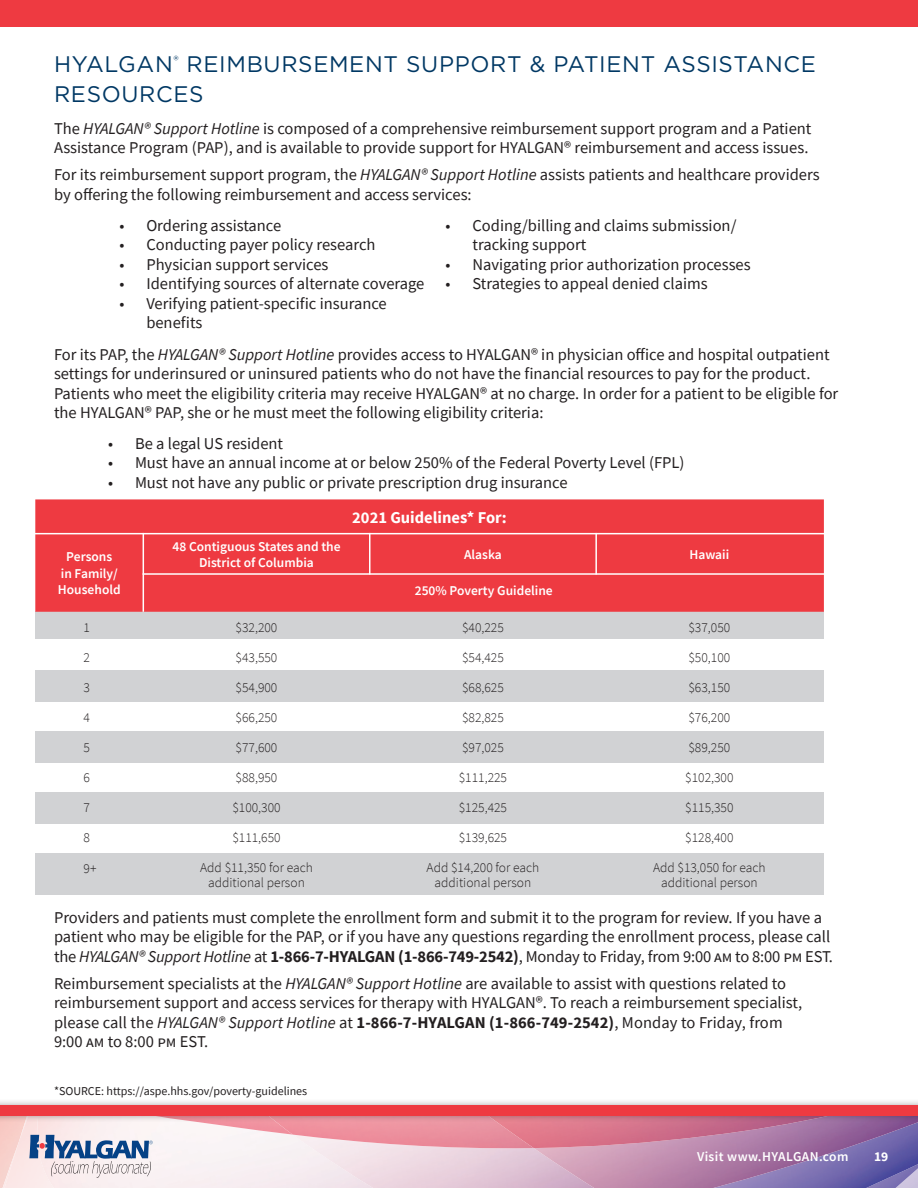
<style>
.page{position:relative;width:918px;height:1188px;background:#fff}
.page>*{position:absolute;margin:0;border:0;box-sizing:border-box;transform-origin:0 0}
.t1{font:22.5px "Gotham";letter-spacing:.03em;color:#003864}
.Body_Cop{font:16.5px/19.5px "Source Sans Pro";color:#231f20}
.t2{font:700 16.5px "Source Sans Pro";color:#fff}
.t3{font:300 13.5px "Source Sans Pro";color:#231f20}
.URL_callout{font:600 13.5px/16.5px "Source Sans Pro";color:#fff;text-align:center}
.URL_callout-2{font:600 13.5px "Source Sans Pro";letter-spacing:.03em;color:#fff}
.t4{font:700 13.5px "Source Sans Pro";color:#fff}
.Disclaimers{font:12px "Source Sans Pro";color:#231f20}
.s1{font-style:italic}
.s2{font-weight:700}
</style>
<div class="page">
<div style="left:0;top:0;width:918px;height:26px;background:#ee3a41"></div>
<img style="left:0;top:1122px;width:2px;height:66px">
<img style="left:1px;top:1142px;width:1px;height:46px">
<img style="left:2px;top:1122px;width:34px;height:66px">
<img style="left:148px;top:1122px;width:119px;height:13px">
<img style="left:267px;top:1122px;width:267px;height:28px">
<img style="left:534px;top:1122px;width:384px;height:66px">
<img style="left:487px;top:1122px;width:346px;height:26px">
<svg style="left:29px;top:1135px;width:124px;height:43px"></svg>
<div style="left:0;top:1099px;width:918px;height:23px;background:#231f20;opacity:.4"></div>
<div style="left:0;top:1105px;width:918px;height:10px;background:#ee3a41"></div>
<div style="left:35px;top:731px;width:789px;height:32px;background:#d1d2d4"></div>
<div style="left:35px;top:612px;width:789px;height:27px;background:#d1d2d4"></div>
<div style="left:35px;top:670px;width:789px;height:32px;background:#d1d2d4"></div>
<div style="left:35px;top:792px;width:789px;height:31px;background:#d1d2d4"></div>
<div style="left:35px;top:853px;width:789px;height:41px;background:#d1d2d4"></div>
<div style="left:35px;top:499px;width:789px;height:113px;background:#ee3a41"></div>
<hr style="left:143px;top:533px;width:1px;height:79px;background:#fff">
<hr style="left:143px;top:573px;width:681px;height:2px;background:#fff">
<hr style="left:369px;top:533px;width:1px;height:42px;background:#fff">
<hr style="left:595px;top:533px;width:2px;height:42px;background:#fff">
<hr style="left:31px;top:533px;width:808px;height:1px;background:#fff">
<p class="t1" style="left:54px;top:50px;width:763px">HYALGAN<sup>®</sup> REIMBURSEMENT SUPPORT &amp; PATIENT ASSISTANCE</p>
<p class="t1" style="left:54px;top:80px;width:151px">RESOURCES</p>
<p class="Body_Cop" style="left:54px;top:118px;width:759px">The <span class="s1">HYALGAN® Support Hotline</span> is composed of a comprehensive reimbursement support program and a Patient<br>Assistance Program (PAP), and is available to provide support for HYALGAN® reimbursement and access issues.</p>
<p class="Body_Cop" style="left:54px;top:165px;width:767px">For its reimbursement support program, the <span class="s1">HYALGAN® Support Hotline</span> assists patients and healthcare providers by offering the following reimbursement and access services:</p>
<p class="Body_Cop" style="left:472px;top:216px;width:265px;text-indent:-27px">• Coding/billing and claims submission/ tracking support</p>
<p class="Body_Cop" style="left:446px;top:255px;width:307px">• Navigating prior authorization processes</p>
<p class="Body_Cop" style="left:446px;top:274px;width:264px">• Strategies to appeal denied claims</p>
<p class="Body_Cop" style="left:119px;top:216px;width:164px">• Ordering assistance</p>
<p class="Body_Cop" style="left:119px;top:235px;width:258px">• Conducting payer policy research</p>
<p class="Body_Cop" style="left:119px;top:255px;width:211px">• Physician support services</p>
<p class="Body_Cop" style="left:119px;top:274px;width:307px">• Identifying sources of alternate coverage</p>
<p class="Body_Cop" style="left:146px;top:294px;width:242px;text-indent:-27px">• Verifying patient-specific insurance benefits</p>
<p class="Body_Cop" style="left:54px;top:344px;width:786px">For its PAP, the <span class="s1">HYALGAN® Support Hotline</span> provides access to HYALGAN® in physician office and hospital outpatient settings for underinsured or uninsured patients who do not have the financial resources to pay for the product.<br>Patients who meet the eligibility criteria may receive HYALGAN® at no charge. In order for a patient to be eligible for the HYALGAN® PAP, she or he must meet the following eligibility criteria:</p>
<p class="Body_Cop" style="left:108px;top:434px;width:177px">• Be a legal US resident</p>
<p class="Body_Cop" style="left:108px;top:453px;width:578px">• Must have an annual income at or below 250% of the Federal Poverty Level (FPL)</p>
<p class="Body_Cop" style="left:108px;top:473px;width:461px">• Must not have any public or private prescription drug insurance</p>
<p class="URL_callout" style="left:58px;top:549px;width:64px">Persons<br>in Family/<br>Household</p>
<p class="t3" style="left:84px;top:619px;width:8px">1</p>
<p class="t3" style="left:84px;top:649px;width:8px">2</p>
<p class="t3" style="left:84px;top:679px;width:8px">3</p>
<p class="t3" style="left:84px;top:709px;width:8px">4</p>
<p class="t3" style="left:84px;top:739px;width:8px">5</p>
<p class="t3" style="left:84px;top:769px;width:8px">6</p>
<p class="t3" style="left:84px;top:799px;width:8px">7</p>
<p class="t3" style="left:84px;top:829px;width:8px">8</p>
<p class="t3" style="left:84px;top:860px;width:14px">9+</p>
<p class="URL_callout" style="left:172px;top:538px;width:170px">48 Contiguous States and the</p>
<p class="URL_callout" style="left:199px;top:555px;width:116px">District of Columbia</p>
<p class="t3" style="left:236px;top:619px;width:43px">$32,200</p>
<p class="t3" style="left:236px;top:649px;width:43px">$43,550</p>
<p class="t3" style="left:236px;top:679px;width:43px">$54,900</p>
<p class="t3" style="left:236px;top:709px;width:43px">$66,250</p>
<p class="t3" style="left:236px;top:739px;width:43px">$77,600</p>
<p class="t3" style="left:236px;top:769px;width:43px">$88,950</p>
<p class="t3" style="left:232px;top:799px;width:50px">$100,300</p>
<p class="t3" style="left:232px;top:829px;width:50px">$111,650</p>
<p class="t3" style="left:200px;top:859px;width:114px">Add $11,350 for each</p>
<p class="t3" style="left:208px;top:874px;width:98px">additional person</p>
<p class="t2" style="left:352px;top:506px;width:156px">2021 Guidelines* For:</p>
<p class="URL_callout" style="left:464px;top:546px;width:39px">Alaska</p>
<p class="URL_callout" style="left:689px;top:546px;width:41px">Hawaii</p>
<p class="URL_callout" style="left:415px;top:582px;width:140px">250% Poverty Guideline</p>
<p class="t3" style="left:462px;top:619px;width:43px">$40,225</p>
<p class="t3" style="left:462px;top:649px;width:43px">$54,425</p>
<p class="t3" style="left:462px;top:679px;width:43px">$68,625</p>
<p class="t3" style="left:462px;top:709px;width:43px">$82,825</p>
<p class="t3" style="left:462px;top:739px;width:43px">$97,025</p>
<p class="t3" style="left:459px;top:769px;width:50px">$111,225</p>
<p class="t3" style="left:459px;top:799px;width:50px">$125,425</p>
<p class="t3" style="left:459px;top:829px;width:50px">$139,625</p>
<p class="t3" style="left:427px;top:859px;width:114px">Add $14,200 for each</p>
<p class="t3" style="left:435px;top:874px;width:98px">additional person</p>
<p class="t3" style="left:689px;top:619px;width:43px">$37,050</p>
<p class="t3" style="left:689px;top:649px;width:43px">$50,100</p>
<p class="t3" style="left:689px;top:679px;width:43px">$63,150</p>
<p class="t3" style="left:689px;top:709px;width:43px">$76,200</p>
<p class="t3" style="left:689px;top:739px;width:43px">$89,250</p>
<p class="t3" style="left:685px;top:769px;width:50px">$102,300</p>
<p class="t3" style="left:685px;top:799px;width:50px">$115,350</p>
<p class="t3" style="left:685px;top:829px;width:50px">$128,400</p>
<p class="t3" style="left:653px;top:859px;width:114px">Add $13,050 for each</p>
<p class="t3" style="left:661px;top:874px;width:98px">additional person</p>
<p class="Body_Cop" style="left:54px;top:907px;width:781px">Providers and patients must complete the enrollment form and submit it to the program for review. If you have a patient who may be eligible for the PAP, or if you have any questions regarding the enrollment process, please call the <span class="s1">HYALGAN® Support Hotline</span> at <span class="s2">1-866-7-HYALGAN (1-866-749-2542)</span>, Monday to Friday, from 9:00 am to 8:00 pm EST.</p>
<p class="Body_Cop" style="left:54px;top:973px;width:750px">Reimbursement specialists at the <span class="s1">HYALGAN® Support Hotline</span> are available to assist with questions related to reimbursement support and access services for therapy with HYALGAN®. To reach a reimbursement specialist, please call the <span class="s1">HYALGAN® Support Hotline</span> at <span class="s2">1-866-7-HYALGAN (1-866-749-2542)</span>, Monday to Friday, from 9:00 am to 8:00 pm EST.</p>
<p class="Disclaimers" style="left:54px;top:1084px;width:255px">*SOURCE: https://aspe.hhs.gov/poverty-guidelines</p>
<p class="URL_callout-2" style="left:697px;top:1147px;width:153px">Visit www.HYALGAN.com</p>
<p class="t4" style="left:874px;top:1147px;width:16px">19</p>
</div>
